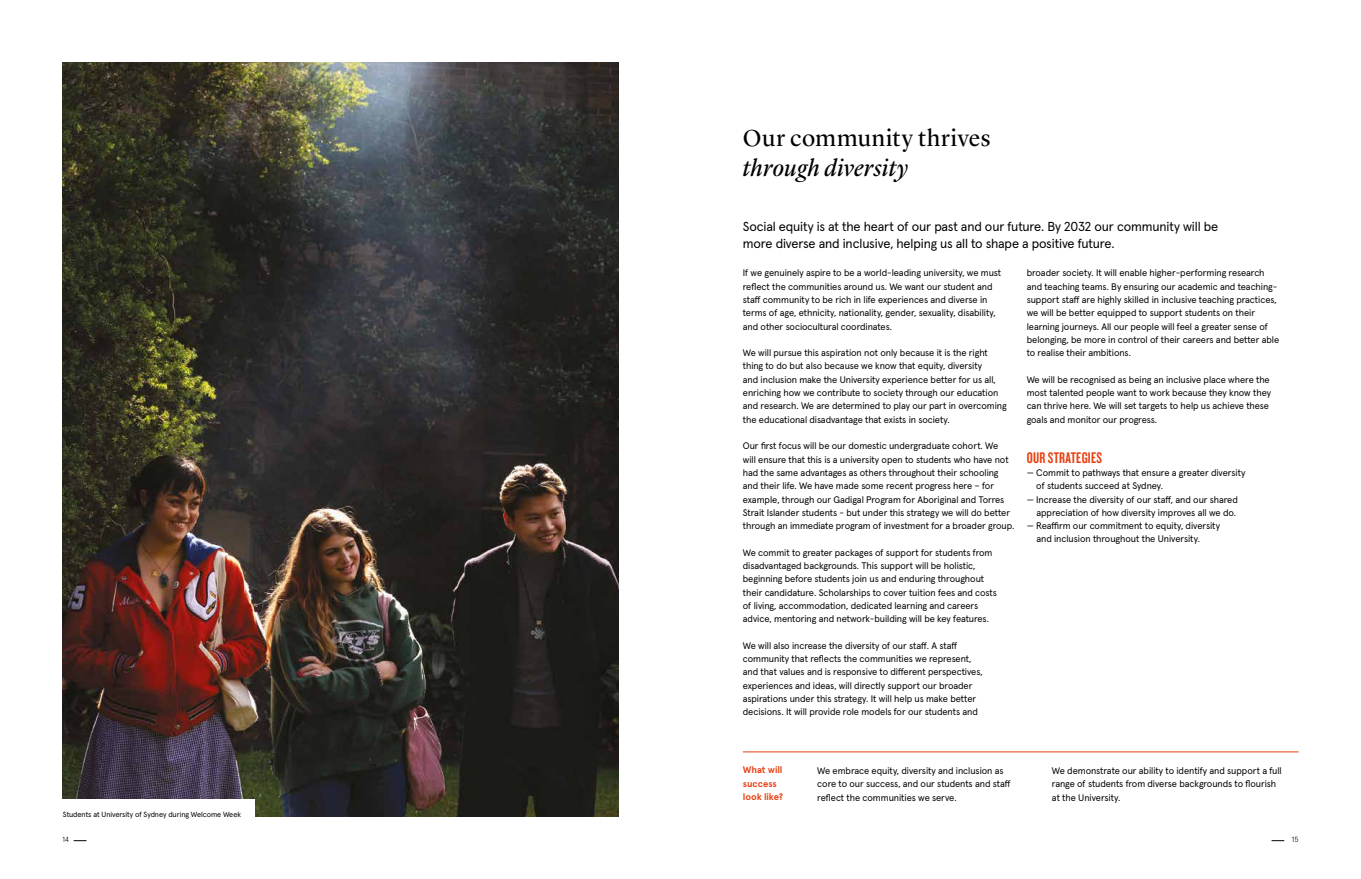
<style>
.page{position:relative;width:1361px;height:879px;background:#fff}
.page>*{position:absolute;margin:0;border:0;box-sizing:border-box;transform-origin:0 0}
.t1{font:24px/30px "Lyon Display";letter-spacing:.03em;color:#000}
.t2{font:16px "Knockout 48 Featherweight";letter-spacing:.015em;color:#e74011}
.t3{font:13px/17px "Apercu Pro";letter-spacing:-.01em;color:#000}
.t4{font:9.5px/13.3px "Apercu Pro";letter-spacing:-.005em;color:#000}
.t5{font:700 9.5px/13.3px "Apercu Pro";letter-spacing:-.01em;color:#e74011}
.t6{font:7.5px "Apercu Pro";letter-spacing:-.005em;color:#000}
.t7{font:300 7.5px "Apercu Pro";color:#000}
.s1{font-style:italic}
</style>
<div class="page">
<svg style="left:74px;top:840px;width:12px;height:1px"></svg>
<svg style="left:1271px;top:840px;width:13px;height:1px"></svg>
<img style="left:62px;top:62px;width:556px;height:754px">
<hr style="left:743px;top:751px;width:555px;height:1px;background:#e74011">
<div style="left:52px;top:799px;width:203px;height:28px;background:#fff"></div>
<h1 class="t1" style="left:743px;top:121px;width:249px">Our community thrives <span class="s1">through diversity</span></h1>
<p class="t3" style="left:743px;top:217px;width:477px">Social equity is at the heart of our past and our future. By 2032 our community will be more diverse and inclusive, helping us all to shape a positive future.</p>
<p class="t4" style="left:743px;top:266px;width:260px">If we genuinely aspire to be a world-leading university, we must reflect the communities around us. We want our student and staff community to be rich in life experiences and diverse in terms of age, ethnicity, nationality, gender, sexuality, disability, and other sociocultural coordinates.</p>
<p class="t4" style="left:743px;top:345px;width:265px">We will pursue this aspiration not only because it is the right thing to do but also because we know that equity, diversity<br>and inclusion make the University experience better for us all, enriching how we contribute to society through our education and research. We are determined to play our part in overcoming the educational disadvantage that exists in society.</p>
<p class="t4" style="left:743px;top:438px;width:273px">Our first focus will be our domestic undergraduate cohort. We<br>will ensure that this is a university open to students who have not had the same advantages as others throughout their schooling and their life. We have made some recent progress here – for example, through our Gadigal Program for Aboriginal and Torres Strait Islander students - but under this strategy we will do better through an immediate program of investment for a broader group.</p>
<p class="t4" style="left:743px;top:545px;width:255px">We commit to greater packages of support for students from disadvantaged backgrounds. This support will be holistic, beginning before students join us and enduring throughout their candidature. Scholarships to cover tuition fees and costs of living, accommodation, dedicated learning and careers advice, mentoring and network-building will be key features.</p>
<p class="t4" style="left:743px;top:638px;width:241px">We will also increase the diversity of our staff. A staff community that reflects the communities we represent, and that values and is responsive to different perspectives, experiences and ideas, will directly support our broader aspirations under this strategy. It will help us make better decisions. It will provide role models for our students and</p>
<p class="t4" style="left:1026px;top:266px;width:254px">broader society. It will enable higher-performing research and teaching teams. By ensuring our academic and teaching&shy;support staff are highly skilled in inclusive teaching practices, we will be better equipped to support students on their learning journeys. All our people will feel a greater sense of belonging, be more in control of their careers and better able to realise their ambitions.</p>
<p class="t4" style="left:1026px;top:372px;width:246px">We will be recognised as being an inclusive place where the most talented people want to work because they know they can thrive here. We will set targets to help us achieve these goals and monitor our progress.</p>
<h2 class="t2" style="left:1026px;top:447px;width:77px">OUR STRATEGIES</h2>
<p class="t4" style="left:1036px;top:465px;width:211px;text-indent:-10px">— Commit to pathways that ensure a greater diversity of students succeed at Sydney.</p>
<p class="t4" style="left:1026px;top:492px;width:213px;text-align:right">— Increase the diversity of our staff, and our shared appreciation of how diversity improves all we do.</p>
<p class="t4" style="left:1036px;top:518px;width:185px;text-indent:-10px">— Reaffirm our commitment to equity, diversity and inclusion throughout the University.</p>
<p class="t6" style="left:63px;top:808px;width:180px">Students at University of Sydney during Welcome Week</p>
<h2 class="t5" style="left:743px;top:763px;width:42px">What will success look like?</h2>
<p class="t4" style="left:817px;top:763px;width:195px">We embrace equity, diversity and inclusion as core to our success, and our students and staff reflect the communities we serve.</p>
<p class="t4" style="left:1052px;top:763px;width:231px">We demonstrate our ability to identify and support a full range of students from diverse backgrounds to flourish at the University.</p>
<p class="t7" style="left:62px;top:834px;width:8px">14</p>
<p class="t7" style="left:1291px;top:834px;width:8px">15</p>
</div>
